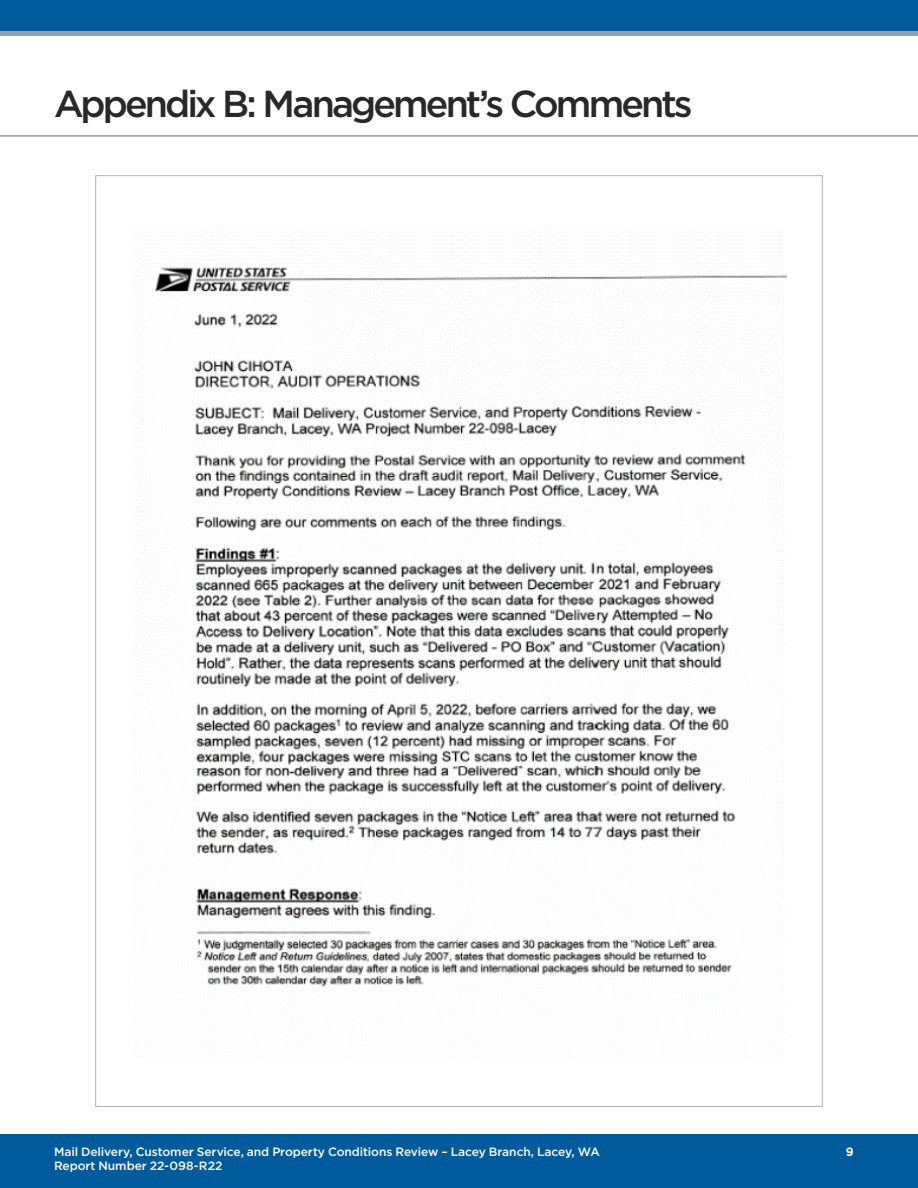
<style>
.page{position:relative;width:918px;height:1188px;background:#fff}
.page>*{position:absolute;margin:0;border:0;box-sizing:border-box;transform-origin:0 0}
.t1{font:500 37.5px "Gotham";letter-spacing:-.075em;color:#292829}
.t2{font:500 12px/13.5px "Gotham";letter-spacing:-.005em;color:#fff}
.t3{font:700 12px "Gotham";color:#fff}
</style>
<div class="page">
<div style="left:0;top:1134px;width:918px;height:54px;background:#005b9d"></div>
<hr style="left:0;top:135px;width:918px;height:2px;background:#939598">
<img style="left:133px;top:229px;width:653px;height:822px">
<div style="left:0;top:0;width:918px;height:31px;background:#005b9d"></div>
<hr style="left:0;top:32px;width:918px;height:4px;background:#9e9e9e">
<h1 class="t1" style="left:54px;top:83px;width:640px">Appendix B: Management’s Comments</h1>
<p class="t2" style="left:54px;top:1145px;width:547px">Mail Delivery, Customer Service, and Property Conditions Review – Lacey Branch, Lacey, WA<br>Report Number 22-098-R22</p>
<p class="t3" style="left:846px;top:1145px;width:9px">9</p>
</div>
